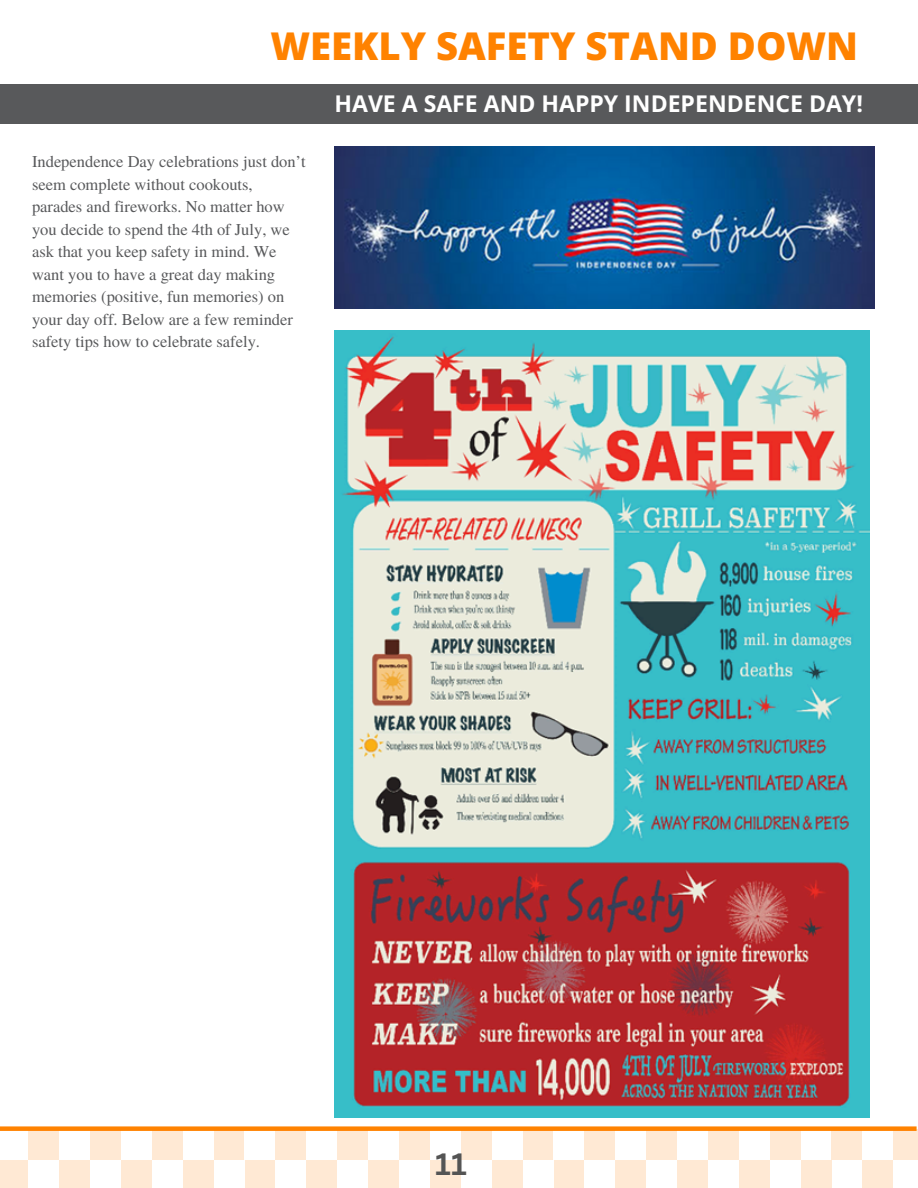
<style>
.page{position:relative;width:918px;height:1188px;background:#fff}
.page>*{position:absolute;margin:0;border:0;box-sizing:border-box;transform-origin:0 0}
.t1{font:800 38.25px "Open Sans";color:#ff8200}
.t2{font:700 30px "Canva Sans";color:#545454}
.t3{font:700 23.1px "Open Sans";color:#fff}
.t4{font:16.5px/22.5px "Te X Gyre Termes";color:#58595b}
</style>
<div class="page">
<div style="left:0;top:84px;width:918px;height:40px;background:#58595b"></div>
<div style="left:461px;top:1129px;width:31px;height:31px;background:#ffe9d4"></div>
<div style="left:523px;top:1129px;width:30px;height:31px;background:#ffe9d4"></div>
<div style="left:584px;top:1129px;width:31px;height:31px;background:#ffe9d4"></div>
<div style="left:646px;top:1129px;width:31px;height:31px;background:#ffe9d4"></div>
<div style="left:615px;top:1160px;width:31px;height:28px;background:#ffe9d4"></div>
<div style="left:553px;top:1160px;width:31px;height:28px;background:#ffe9d4"></div>
<div style="left:492px;top:1160px;width:31px;height:28px;background:#ffe9d4"></div>
<div style="left:430px;top:1160px;width:31px;height:28px;background:#ffe9d4"></div>
<div style="left:708px;top:1129px;width:31px;height:31px;background:#ffe9d4"></div>
<div style="left:770px;top:1129px;width:31px;height:31px;background:#ffe9d4"></div>
<div style="left:832px;top:1129px;width:30px;height:31px;background:#ffe9d4"></div>
<div style="left:893px;top:1129px;width:25px;height:31px;background:#ffe9d4"></div>
<div style="left:862px;top:1160px;width:31px;height:28px;background:#ffe9d4"></div>
<div style="left:801px;top:1160px;width:31px;height:28px;background:#ffe9d4"></div>
<div style="left:739px;top:1160px;width:31px;height:28px;background:#ffe9d4"></div>
<div style="left:677px;top:1160px;width:31px;height:28px;background:#ffe9d4"></div>
<div style="left:214px;top:1129px;width:31px;height:31px;background:#ffe9d4"></div>
<div style="left:275px;top:1129px;width:31px;height:31px;background:#ffe9d4"></div>
<div style="left:337px;top:1129px;width:31px;height:31px;background:#ffe9d4"></div>
<div style="left:399px;top:1129px;width:31px;height:31px;background:#ffe9d4"></div>
<div style="left:368px;top:1160px;width:31px;height:28px;background:#ffe9d4"></div>
<div style="left:306px;top:1160px;width:31px;height:28px;background:#ffe9d4"></div>
<div style="left:245px;top:1160px;width:30px;height:28px;background:#ffe9d4"></div>
<div style="left:183px;top:1160px;width:31px;height:28px;background:#ffe9d4"></div>
<div style="left:28px;top:1129px;width:31px;height:31px;background:#ffe9d4"></div>
<div style="left:90px;top:1129px;width:31px;height:31px;background:#ffe9d4"></div>
<div style="left:152px;top:1129px;width:31px;height:31px;background:#ffe9d4"></div>
<div style="left:121px;top:1160px;width:31px;height:28px;background:#ffe9d4"></div>
<div style="left:59px;top:1160px;width:31px;height:28px;background:#ffe9d4"></div>
<div style="left:0;top:1160px;width:28px;height:28px;background:#ffe9d4"></div>
<div style="left:0;top:1126px;width:917px;height:5px;background:#ff8200"></div>
<img style="left:334px;top:331px;width:536px;height:786px">
<img style="left:334px;top:147px;width:540px;height:162px">
<p class="t1" style="left:270px;top:19px;width:589px">WEEKLY SAFETY STAND DOWN</p>
<p class="t4" style="left:32px;top:150px;width:275px">Independence Day celebrations just don’t seem complete without cookouts, parades and fireworks. No matter how you decide to spend the 4th of July, we ask that you keep safety in mind. We want you to have a great day making memories (positive, fun memories) on your day off. Below are a few reminder safety tips how to celebrate safely.</p>
<p class="t3" style="left:334px;top:87px;width:530px">HAVE A SAFE AND HAPPY INDEPENDENCE DAY!</p>
<p class="t2" style="left:435px;top:1143px;width:33px">11</p>
</div>
